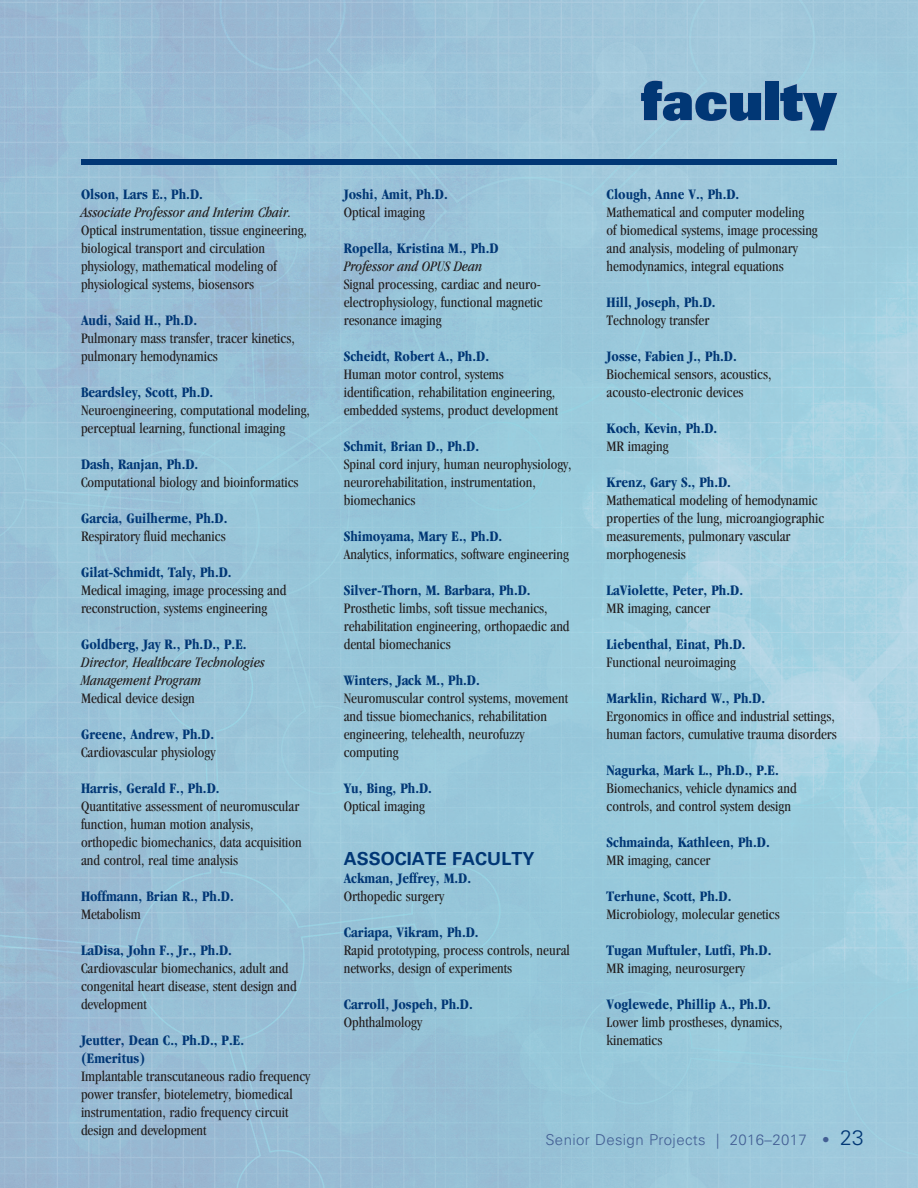
<style>
.page{position:relative;width:918px;height:1188px;background:#fff}
.page>*{position:absolute;margin:0;border:0;box-sizing:border-box;transform-origin:0 0}
.t1{font:54px "Univers LT Std X Black";color:#013775}
.body_copy{font:700 18px "Univers LT Std";color:#013775}
.body_copy-2{font:condensed 15px/18px "Garamond";color:#231f20}
.body_copy-3{font:700 condensed 15px/18px "Garamond";color:#013775}
.body_copy-4{font:italic condensed 15px/18px "Garamond";color:#231f20}
.t2{font:300 15px "Univers LT Std";letter-spacing:.025em;color:#435f94}
.s1{font-style:italic}
.s2{font-weight:700;color:#013775}
.s3{font-style:normal}
.s4{font-weight:400;color:#231f20}
.s5{font-weight:400;font-style:italic;color:#231f20}
.s6{font-size:21px;color:#013775}
</style>
<div class="page">
<img style="left:0;top:0;width:918px;height:1188px">
<svg style="left:640px;top:80px;width:122px;height:42px;background:#a3c7db"></svg>
<div style="left:765px;top:81px;width:13px;height:39px;border:1px solid #aeb7d3"></div>
<svg style="left:779px;top:83px;width:59px;height:48px;background:#a0c8db"></svg>
<div style="left:81px;top:159px;width:756px;height:6px;background:#013775"></div>
<p class="body_copy-3" style="left:81px;top:186px;width:123px">Olson, Lars E., Ph.D.</p>
<p class="body_copy-2" style="left:81px;top:203px;width:227px"><span class="s1">Associate Professor and Interim Chair.<br></span>Optical instrumentation, tissue engineering, biological transport and circulation physiology, mathematical modeling of physiological systems, biosensors</p>
<p class="body_copy-3" style="left:81px;top:312px;width:118px">Audi, Said H., Ph.D.</p>
<p class="body_copy-2" style="left:81px;top:329px;width:215px">Pulmonary mass transfer, tracer kinetics, pulmonary hemodynamics</p>
<p class="body_copy-3" style="left:81px;top:384px;width:134px">Beardsley, Scott, Ph.D.</p>
<p class="body_copy-2" style="left:81px;top:401px;width:230px">Neuroengineering, computational modeling, perceptual learning, functional imaging</p>
<p class="body_copy-2" style="left:81px;top:455px;width:219px"><span class="s2">Dash, Ranjan, Ph.D.<br></span>Computational biology and bioinformatics</p>
<p class="body_copy-3" style="left:81px;top:510px;width:148px">Garcia, Guilherme, Ph.D.</p>
<p class="body_copy-2" style="left:81px;top:527px;width:146px">Respiratory fluid mechanics</p>
<p class="body_copy-3" style="left:81px;top:564px;width:152px">Gilat-Schmidt, Taly, Ph.D.</p>
<p class="body_copy-2" style="left:81px;top:581px;width:207px">Medical imaging, image processing and reconstruction, systems engineering</p>
<p class="body_copy-3" style="left:81px;top:636px;width:167px">Goldberg, Jay R., Ph.D., P.E.</p>
<p class="body_copy-4" style="left:81px;top:654px;width:185px">Director, Healthcare Technologies<br>Management Program<br><span class="s3">Medical device design</span></p>
<p class="body_copy-2" style="left:81px;top:725px;width:136px"><span class="s2">Greene, Andrew, Ph.D.<br></span>Cardiovascular physiology</p>
<p class="body_copy-3" style="left:81px;top:780px;width:140px">Harris, Gerald F., Ph.D.</p>
<p class="body_copy-2" style="left:81px;top:797px;width:222px">Quantitative assessment of neuromuscular function, human motion analysis, orthopedic biomechanics, data acquisition and control, real time analysis</p>
<p class="body_copy-3" style="left:81px;top:888px;width:154px">Hoffmann, Brian R., Ph.D.<br><span class="s4">Metabolism</span></p>
<p class="body_copy-3" style="left:81px;top:942px;width:153px">LaDisa, John F., Jr., Ph.D.</p>
<p class="body_copy-2" style="left:81px;top:959px;width:217px">Cardiovascular biomechanics, adult and congenital heart disease, stent design and development</p>
<p class="body_copy-3" style="left:81px;top:1032px;width:165px">Jeutter, Dean C., Ph.D., P.E. (Emeritus)</p>
<p class="body_copy-2" style="left:81px;top:1067px;width:231px">Implantable transcutaneous radio frequency power transfer, biotelemetry, biomedical instrumentation, radio frequency circuit design and development</p>
<p class="body_copy-3" style="left:344px;top:186px;width:106px">Joshi, Amit, Ph.D.<br><span class="s4">Optical imaging</span></p>
<p class="body_copy-3" style="left:344px;top:240px;width:156px">Ropella, Kristina M., Ph.D<br><span class="s5">Professor and OPUS Dean</span></p>
<p class="body_copy-2" style="left:344px;top:275px;width:200px">Signal processing, cardiac and neuro&shy;electrophysiology, functional magnetic resonance imaging</p>
<p class="body_copy-3" style="left:344px;top:348px;width:147px">Scheidt, Robert A., Ph.D.</p>
<p class="body_copy-2" style="left:344px;top:365px;width:216px">Human motor control, systems identification, rehabilitation engineering, embedded systems, product development</p>
<p class="body_copy-3" style="left:344px;top:438px;width:137px">Schmit, Brian D., Ph.D.</p>
<p class="body_copy-2" style="left:344px;top:455px;width:229px">Spinal cord injury, human neurophysiology, neurorehabilitation, instrumentation, biomechanics</p>
<p class="body_copy-3" style="left:344px;top:528px;width:160px">Shimoyama, Mary E., Ph.D.</p>
<p class="body_copy-2" style="left:344px;top:545px;width:227px">Analytics, informatics, software engineering</p>
<p class="body_copy-3" style="left:344px;top:582px;width:188px">Silver-Thorn, M. Barbara, Ph.D.</p>
<p class="body_copy-2" style="left:344px;top:599px;width:227px">Prosthetic limbs, soft tissue mechanics, rehabilitation engineering, orthopaedic and dental biomechanics</p>
<p class="body_copy-3" style="left:344px;top:672px;width:138px">Winters, Jack M., Ph.D.</p>
<p class="body_copy-2" style="left:344px;top:689px;width:226px">Neuromuscular control systems, movement and tissue biomechanics, rehabilitation engineering, telehealth, neurofuzzy computing</p>
<p class="body_copy-3" style="left:344px;top:780px;width:90px">Yu, Bing, Ph.D.</p>
<p class="body_copy-2" style="left:344px;top:797px;width:83px">Optical imaging</p>
<p class="body_copy" style="left:344px;top:848px;width:192px">ASSOCIATE FACULTY</p>
<p class="body_copy-3" style="left:344px;top:870px;width:129px">Ackman, Jeffrey, M.D.<br><span class="s4">Orthopedic surgery</span></p>
<p class="body_copy-3" style="left:344px;top:924px;width:136px">Cariapa, Vikram, Ph.D.</p>
<p class="body_copy-2" style="left:344px;top:941px;width:228px">Rapid prototyping, process controls, neural networks, design of experiments</p>
<p class="body_copy-3" style="left:344px;top:996px;width:131px">Carroll, Jospeh, Ph.D.</p>
<p class="body_copy-2" style="left:344px;top:1013px;width:80px">Ophthalmology</p>
<p class="t1" style="left:641px;top:65px;width:197px">faculty</p>
<p class="body_copy-3" style="left:607px;top:186px;width:134px">Clough, Anne V., Ph.D.</p>
<p class="body_copy-2" style="left:607px;top:203px;width:213px">Mathematical and computer modeling of biomedical systems, image processing and analysis, modeling of pulmonary hemodynamics, integral equations</p>
<p class="body_copy-3" style="left:607px;top:294px;width:111px">Hill, Joseph, Ph.D.</p>
<p class="body_copy-2" style="left:607px;top:311px;width:104px">Technology transfer</p>
<p class="body_copy-3" style="left:607px;top:348px;width:132px">Josse, Fabien J., Ph.D.</p>
<p class="body_copy-2" style="left:607px;top:365px;width:166px">Biochemical sensors, acoustics, acousto-electronic devices</p>
<p class="body_copy-3" style="left:607px;top:420px;width:112px">Koch, Kevin, Ph.D.<br><span class="s4">MR imaging</span></p>
<p class="body_copy-3" style="left:607px;top:474px;width:126px">Krenz, Gary S., Ph.D.</p>
<p class="body_copy-2" style="left:607px;top:491px;width:219px">Mathematical modeling of hemodynamic properties of the lung, microangiographic measurements, pulmonary vascular morphogenesis</p>
<p class="body_copy-3" style="left:607px;top:582px;width:138px">LaViolette, Peter, Ph.D.</p>
<p class="body_copy-2" style="left:607px;top:599px;width:105px">MR imaging, cancer</p>
<p class="body_copy-3" style="left:607px;top:636px;width:141px">Liebenthal, Einat, Ph.D.</p>
<p class="body_copy-2" style="left:607px;top:653px;width:131px">Functional neuroimaging</p>
<p class="body_copy-3" style="left:607px;top:690px;width:160px">Marklin, Richard W., Ph.D.</p>
<p class="body_copy-2" style="left:607px;top:707px;width:232px">Ergonomics in office and industrial settings, human factors, cumulative trauma disorders</p>
<p class="body_copy-3" style="left:607px;top:762px;width:174px">Nagurka, Mark L., Ph.D., P.E.</p>
<p class="body_copy-2" style="left:607px;top:779px;width:192px">Biomechanics, vehicle dynamics and controls, and control system design</p>
<p class="body_copy-3" style="left:607px;top:834px;width:165px">Schmainda, Kathleen, Ph.D.</p>
<p class="body_copy-2" style="left:607px;top:851px;width:105px">MR imaging, cancer</p>
<p class="body_copy-3" style="left:607px;top:888px;width:126px">Terhune, Scott, Ph.D.</p>
<p class="body_copy-2" style="left:607px;top:905px;width:175px">Microbiology, molecular genetics</p>
<p class="body_copy-3" style="left:607px;top:942px;width:166px">Tugan Muftuler, Lutfi, Ph.D.</p>
<p class="body_copy-2" style="left:607px;top:959px;width:140px">MR imaging, neurosurgery</p>
<p class="body_copy-3" style="left:607px;top:996px;width:166px">Voglewede, Phillip A., Ph.D.</p>
<p class="body_copy-2" style="left:607px;top:1013px;width:177px">Lower limb prostheses, dynamics, kinematics</p>
<p class="t2" style="left:545px;top:1131px;width:320px">Senior Design Projects | 2016–2017 • <span class="s6">23</span></p>
</div>
